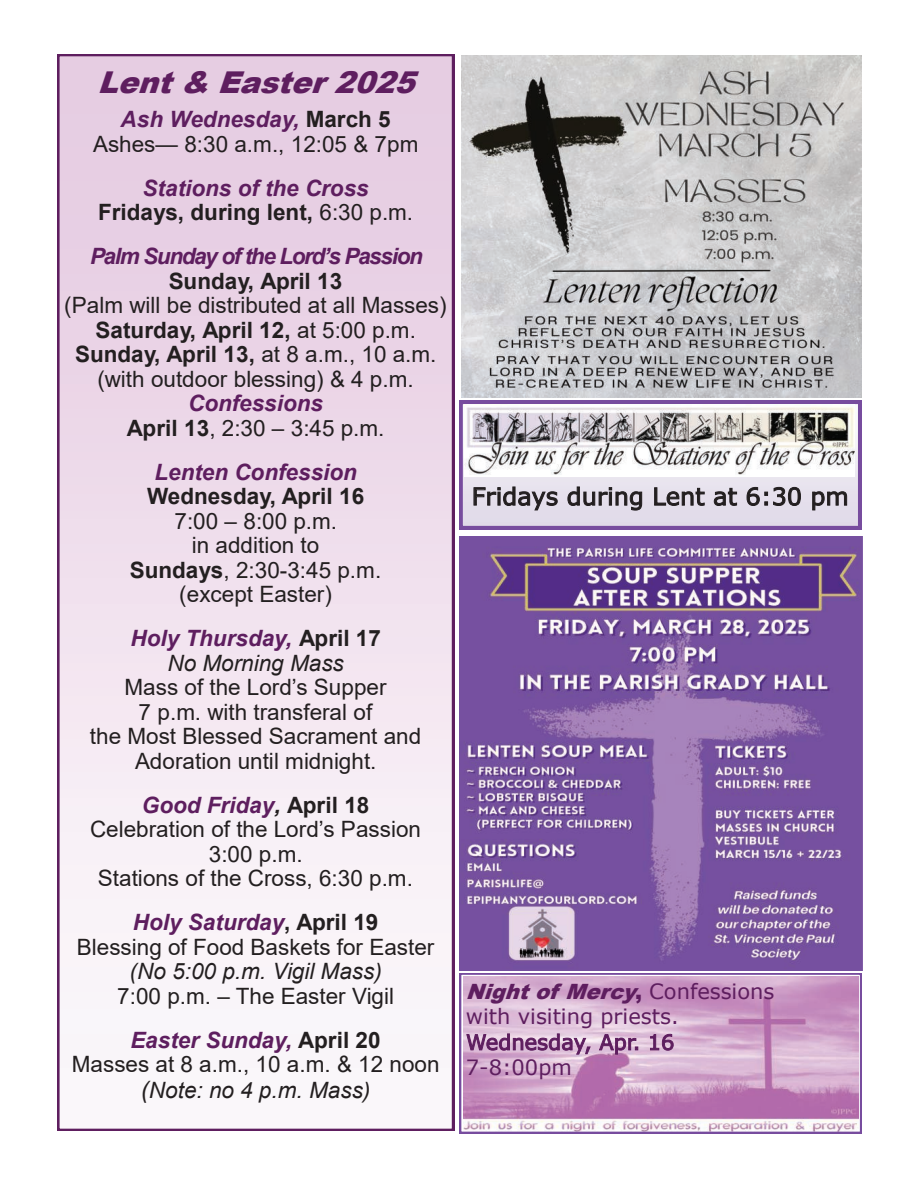
<style>
.page{position:relative;width:918px;height:1188px;background:#fff}
.page>*{position:absolute;margin:0;border:0;box-sizing:border-box;transform-origin:0 0}
.t1{font:italic 900 30px "Arial";color:#5e1e5f}
.t2{font:24px "MS Reference Sans Serif";color:#231f20}
.t3{font:22.5px/24.5px "Arial";color:#231f20;text-align:center}
.t4{font:700 22.5px/24.5px "Arial";color:#231f20;text-align:center}
.t5{font:italic 700 22.5px/24.5px "Arial";color:#5e1e5f;text-align:center}
.t6{font:italic 700 22.5px "Arial";letter-spacing:-.06em;color:#5e1e5f}
.t7{font:italic 22.5px "Arial";color:#231f20}
.t8{font:21px/25.5px "MS Reference Sans Serif";color:#5e1e5f}
.t9{font:italic 900 21px "Arial";color:#5e1e5f}
.s1{font-weight:700;font-style:italic;color:#5e1e5f}
.s2{font-weight:700}
.s3{font-style:italic;color:#5e1e5f}
.s4{font-weight:400}
.s5{font-style:normal;color:#231f20}
.s6{font-weight:400;color:#231f20}
.s7{font-weight:700;font-style:italic}
.s8{font-style:italic;font-size:24px}
.s9{font-style:italic}
.s10{font-style:normal}
.s11{font-family:"MS Reference Sans Serif";font-weight:400;font-style:normal}
</style>
<div class="page">
<img style="left:460px;top:536px;width:402px;height:434px">
<svg style="left:57px;top:54px;width:397px;height:1077px"></svg>
<img style="left:461px;top:55px;width:401px;height:342px">
<svg style="left:459px;top:401px;width:402px;height:128px;background:#d5cbe1"></svg>
<img style="left:465px;top:404px;width:389px;height:72px">
<svg style="left:460px;top:973px;width:401px;height:160px;background:#cfa4ca"></svg>
<h1 class="t1" style="left:97px;top:60px;width:332px">Lent&amp; Easter2025</h1>
<p class="t3" style="left:93px;top:107px;width:327px"><span class="s1">Ash Wednesday,</span> <span class="s2">March 5<br></span>Ashes— 8:30 a.m., 12:05 &amp; 7pm</p>
<p class="t4" style="left:98px;top:176px;width:317px"><span class="s3">Stations of the Cross<br></span>Fridays, during lent, <span class="s4">6:30 p.m.</span></p>
<p class="t6" style="left:90px;top:244px;width:334px">Palm Sunday of the Lord’s Passion</p>
<p class="t4" style="left:169px;top:269px;width:175px">Sunday, April 13</p>
<p class="t3" style="left:64px;top:293px;width:384px">(Palm will be distributed at all Masses)<br><span class="s2">Saturday, April 12,</span> at 5:00 p.m.<br><span class="s2">Sunday, April 13,</span> at 8 a.m., 10 a.m. (with outdoor blessing) &amp; 4 p.m.</p>
<p class="t3" style="left:127px;top:391px;width:259px"><span class="s1">Confessions<br></span><span class="s2">April 13</span>, 2:30 – 3:45 p.m.</p>
<p class="t5" style="left:154px;top:460px;width:204px">Lenten Confession</p>
<p class="t4" style="left:147px;top:484px;width:219px">Wednesday, April 16</p>
<p class="t3" style="left:130px;top:509px;width:253px">7:00 – 8:00 p.m.<br>in addition to<br><span class="s2">Sundays</span>, 2:30-3:45 p.m. (except Easter)</p>
<p class="t5" style="left:131px;top:626px;width:252px">Holy Thursday, <span class="s5">April 17<br></span><span class="s6">No Morning Mass</span></p>
<p class="t3" style="left:90px;top:675px;width:333px">Mass of the Lord’s Supper<br>7 p.m. with transferal of<br>the Most Blessed Sacrament and<br>Adoration until midnight.</p>
<p class="t3" style="left:90px;top:793px;width:333px"><span class="s1">Good Friday</span><span class="s7">,</span> <span class="s2">April 18<br></span>Celebration of the Lord’s Passion<br>3:00 p.m.<br>Stations of the Cross, 6:30 p.m.</p>
<p class="t3" style="left:77px;top:910px;width:359px"><span class="s1">Holy Saturday</span><span class="s2">, April 19<br></span>Blessing of Food Baskets for Easter</p>
<p class="t7" style="left:130px;top:959px;width:254px">(No 5:00 p.m. Vigil Mass)</p>
<p class="t3" style="left:117px;top:974px;width:278px;line-height:44.1px">7:00 p.m. – The Easter Vigil<br><span class="s1">Easter Sunday,</span> <span class="s2">April 20</span></p>
<p class="t3" style="left:72px;top:1052px;width:369px;line-height:25.8px">Masses at 8 a.m., 10 a.m. &amp; 12 noon <span class="s8">(</span><span class="s9">Note: no 4 p.m. Mass)</span></p>
<p class="t2" style="left:472px;top:481px;width:379px">Fridays during Lent at 6:30 pm</p>
<p class="t9" style="left:466px;top:976px;width:310px">NightofMercy<span class="s10">,</span> <span class="s11">C o n f e s s i o n s</span></p>
<p class="t8" style="left:466px;top:1003px;width:214px">with visiting priests.<br>Wednesday, Apr. 16<br>7-8:00pm</p>
</div>
